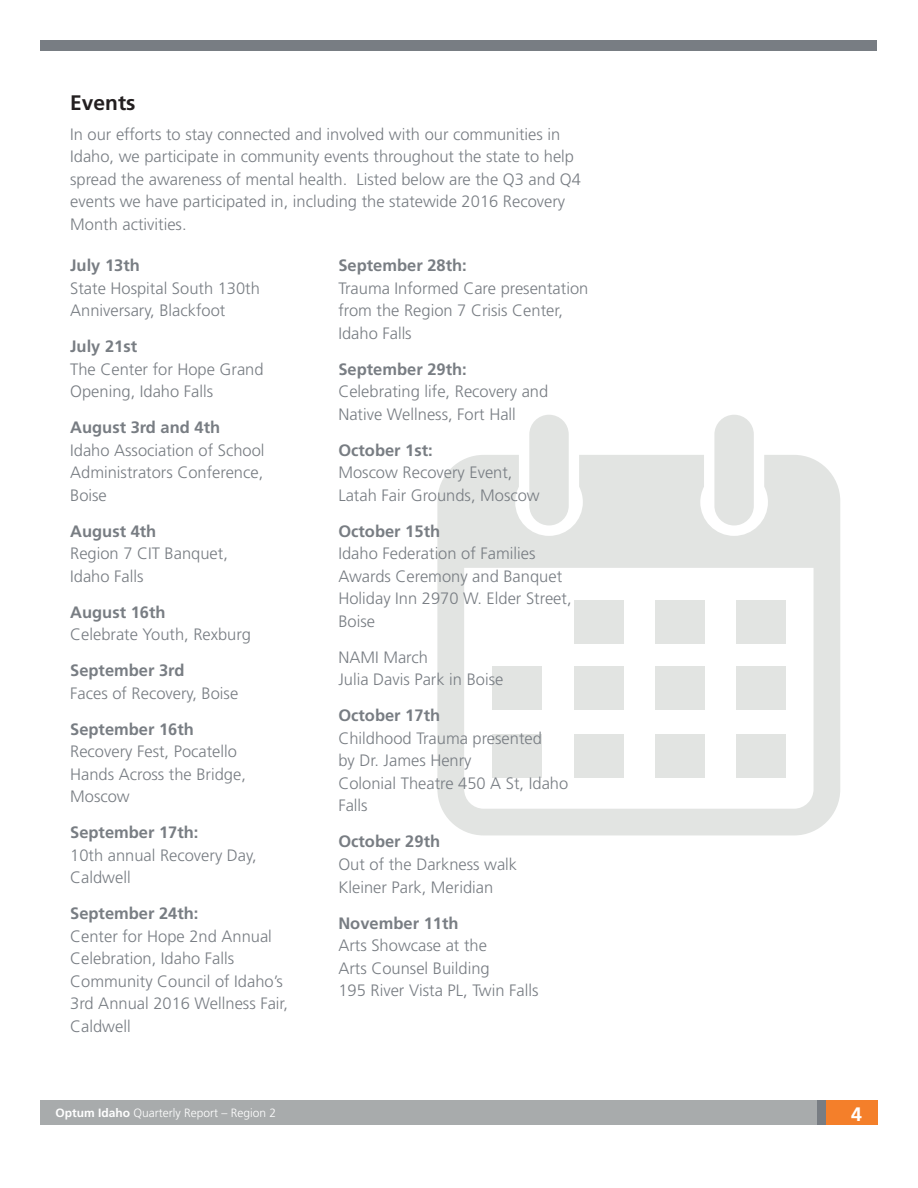
<style>
.page{position:relative;width:918px;height:1188px;background:#fff}
.page>*{position:absolute;margin:0;border:0;box-sizing:border-box;transform-origin:0 0}
.t1{font:700 21px "Frutiger LT Std";color:#231f20}
.t2{font:700 19.5px "Frutiger LT Std";color:#fff}
.t3{font:300 16.5px/22.5px "Frutiger LT Std";color:#787d83}
.t4{font:700 16.5px "Frutiger LT Std";color:#787d83}
.t5{font:300 12px "Frutiger LT Std";color:#fff}
.s1{font-weight:700}
</style>
<div class="page">
<div style="left:40px;top:1101px;width:838px;height:24px;background:#a8abac"></div>
<div style="left:818px;top:1101px;width:60px;height:24px;background:#f47f2a"></div>
<div style="left:818px;top:1101px;width:8px;height:24px;background:#787d83"></div>
<svg style="left:437px;top:455px;width:403px;height:380px"></svg>
<div style="left:714px;top:415px;width:40px;height:110px;background:#e2e4e2;border-radius:20px"></div>
<div style="left:529px;top:415px;width:40px;height:110px;background:#e2e4e2;border-radius:20px"></div>
<div style="left:736px;top:601px;width:50px;height:43px;background:#e2e4e2"></div>
<div style="left:736px;top:666px;width:50px;height:44px;background:#e2e4e2"></div>
<div style="left:736px;top:734px;width:50px;height:44px;background:#e2e4e2"></div>
<div style="left:655px;top:601px;width:50px;height:43px;background:#e2e4e2"></div>
<div style="left:655px;top:666px;width:50px;height:44px;background:#e2e4e2"></div>
<div style="left:655px;top:734px;width:50px;height:44px;background:#e2e4e2"></div>
<div style="left:574px;top:601px;width:50px;height:43px;background:#e2e4e2"></div>
<div style="left:574px;top:666px;width:50px;height:44px;background:#e2e4e2"></div>
<div style="left:574px;top:734px;width:50px;height:44px;background:#e2e4e2"></div>
<div style="left:492px;top:666px;width:49px;height:44px;background:#e2e4e2"></div>
<div style="left:492px;top:734px;width:49px;height:44px;background:#e2e4e2"></div>
<div style="left:40px;top:40px;width:838px;height:11px;background:#787d83"></div>
<p class="t1" style="left:70px;top:91px;width:67px">Events</p>
<p class="t3" style="left:70px;top:123px;width:512px">In our efforts to stay connected and involved with our communities in Idaho, we participate in community events throughout the state to help spread the awareness of mental health. Listed below are the Q3 and Q4 events we have participated in, including the statewide 2016 Recovery Month activities.</p>
<p class="t4" style="left:70px;top:256px;width:71px">July 13th</p>
<p class="t3" style="left:70px;top:277px;width:191px">State Hospital South 130th<br>Anniversary, Blackfoot</p>
<p class="t4" style="left:70px;top:337px;width:68px">July 21st</p>
<p class="t3" style="left:70px;top:358px;width:195px">The Center for Hope Grand<br>Opening, Idaho Falls</p>
<p class="t4" style="left:70px;top:418px;width:152px">August 3rd and 4th</p>
<p class="t3" style="left:70px;top:439px;width:196px;text-align:justify">Idaho Association of School Administrators Conference, Boise</p>
<p class="t4" style="left:70px;top:521px;width:88px">August 4th</p>
<p class="t3" style="left:70px;top:543px;width:159px">Region 7 CIT Banquet,<br>Idaho Falls</p>
<p class="t4" style="left:70px;top:602px;width:97px">August 16th</p>
<p class="t3" style="left:70px;top:624px;width:182px">Celebrate Youth, Rexburg</p>
<p class="t4" style="left:70px;top:661px;width:116px">September 3rd</p>
<p class="t3" style="left:70px;top:682px;width:170px">Faces of Recovery, Boise</p>
<p class="t4" style="left:70px;top:719px;width:125px">September 16th</p>
<p class="t3" style="left:70px;top:741px;width:177px">Recovery Fest, Pocatello<br>Hands Across the Bridge,<br>Moscow</p>
<p class="t4" style="left:70px;top:823px;width:130px">September 17th:</p>
<p class="t3" style="left:70px;top:844px;width:188px">10th annual Recovery Day,<br>Caldwell</p>
<p class="t4" style="left:70px;top:904px;width:130px">September 24th:</p>
<p class="t3" style="left:70px;top:925px;width:219px">Center for Hope 2nd Annual<br>Celebration, Idaho Falls<br>Community Council of Idaho’s<br>3rd Annual 2016 Wellness Fair,<br>Caldwell</p>
<p class="t4" style="left:338px;top:256px;width:130px">September 28th:</p>
<p class="t3" style="left:338px;top:277px;width:251px">Trauma Informed Care presentation from the Region 7 Crisis Center,<br>Idaho Falls</p>
<p class="t4" style="left:338px;top:359px;width:130px">September 29th:</p>
<p class="t3" style="left:338px;top:381px;width:211px">Celebrating life, Recovery and<br>Native Wellness, Fort Hall</p>
<p class="t4" style="left:338px;top:440px;width:96px">October 1st:</p>
<p class="t3" style="left:338px;top:462px;width:203px">Moscow Recovery Event,<br>Latah Fair Grounds, Moscow</p>
<p class="t4" style="left:338px;top:522px;width:103px">October 15th</p>
<p class="t3" style="left:338px;top:543px;width:235px">Idaho Federation of Families<br>Awards Ceremony and Banquet<br>Holiday Inn 2970 W. Elder Street,<br>Boise</p>
<p class="t3" style="left:338px;top:646px;width:167px">NAMI March<br>Julia Davis Park in Boise</p>
<p class="t4" style="left:338px;top:706px;width:103px">October 17th</p>
<p class="t3" style="left:338px;top:727px;width:231px">Childhood Trauma presented<br>by Dr. James Henry<br>Colonial Theatre 450 A St, Idaho<br>Falls</p>
<p class="t4" style="left:338px;top:832px;width:103px">October 29th</p>
<p class="t3" style="left:338px;top:853px;width:180px">Out of the Darkness walk<br>Kleiner Park, Meridian</p>
<p class="t4" style="left:338px;top:913px;width:122px">November 11th</p>
<p class="t3" style="left:338px;top:934px;width:202px">Arts Showcase at the<br>Arts Counsel Building<br>195 River Vista PL, Twin Falls</p>
<p class="t5" style="left:55px;top:1106px;width:222px"><span class="s1">Optum Idaho</span> Quarterly Report – Region 2</p>
<p class="t2" style="left:851px;top:1102px;width:12px">4</p>
</div>
